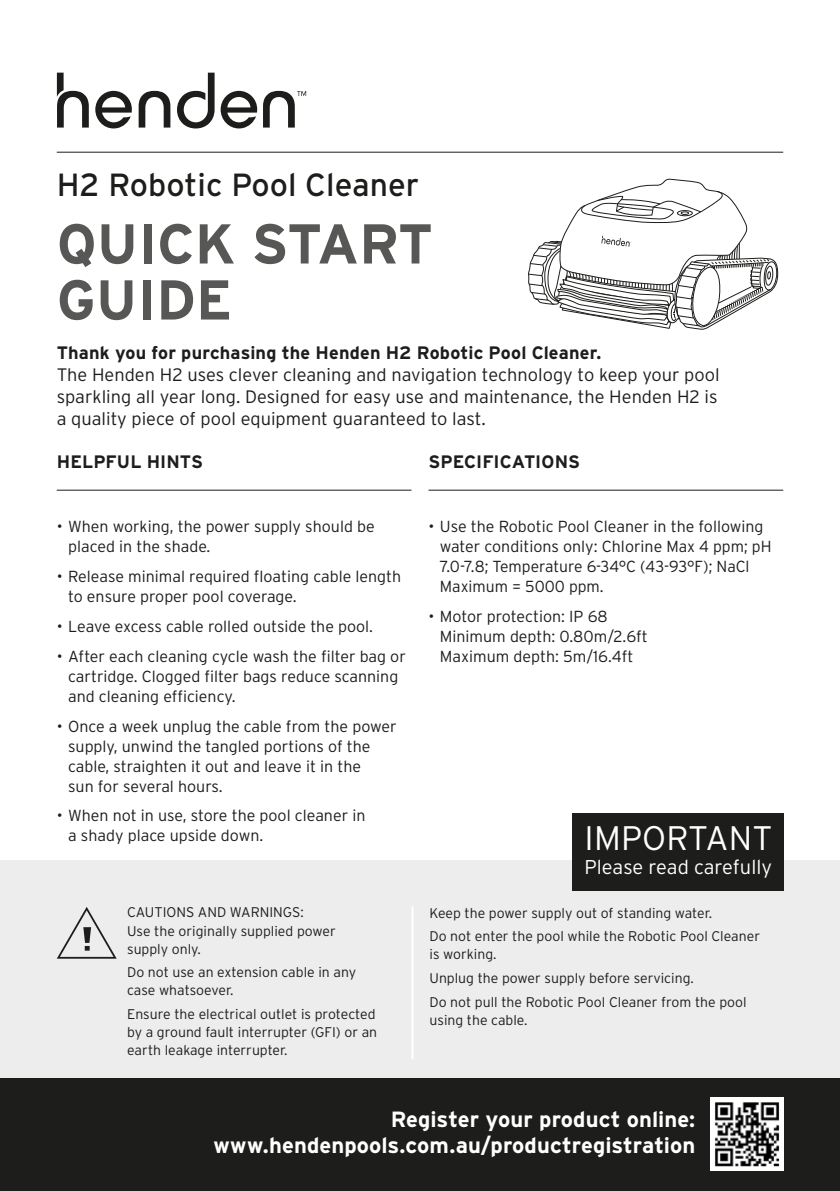
<style>
.page{position:relative;width:840px;height:1191px;background:#fff}
.page>*{position:absolute;margin:0;border:0;box-sizing:border-box;transform-origin:0 0}
.t1{font:700 56px/56px "Interstate";color:#575756}
.t2{font:300 34px "Interstate";letter-spacing:.005em;color:#fff}
.t3{font:32px "Interstate";color:#1d1d1b}
.t4{font:700 22px/25.4px "Interstate";letter-spacing:.005em;color:#fff;text-align:right}
.t5{font:300 20px "Interstate";color:#fff}
.t6{font:300 18px/22px "Interstate";color:#1d1d1b;text-align:justify}
.t7{font:700 18px "Interstate";letter-spacing:.005em;color:#1d1d1b}
.t8{font:300 16px/20px "Interstate";color:#1d1d1b}
.t9{font:300 14px/18px "Interstate";color:#1d1d1b}
</style>
<div class="page">
<div style="left:0;top:1077px;width:839px;height:114px;background:#1d1d1b"></div>
<div style="left:0;top:859px;width:839px;height:218px;background:#ededed"></div>
<svg style="left:57px;top:73px;width:249px;height:55px"></svg>
<hr style="left:57px;top:152px;width:725px;height:1px;background:#1d1d1b">
<svg style="left:57px;top:907px;width:60px;height:51px"></svg>
<hr style="left:411px;top:906px;width:2px;height:153px;background:#fff">
<div style="left:571px;top:814px;width:211px;height:77px;background:#1d1d1b"></div>
<hr style="left:57px;top:490px;width:354px;height:1px;background:#1d1d1b">
<hr style="left:428px;top:490px;width:354px;height:1px;background:#1d1d1b">
<svg style="left:528px;top:179px;width:249px;height:151px"></svg>
<img style="left:710px;top:1097px;width:72px;height:73px">
<h3 class="t3" style="left:57px;top:167px;width:364px">H2 Robotic Pool Cleaner</h3>
<h1 class="t1" style="left:57px;top:215px;width:378px">QUICK START<br>GUIDE</h1>
<p class="t7" style="left:57px;top:343px;width:546px">Thank you for purchasing the Henden H2 Robotic Pool Cleaner.</p>
<p class="t6" style="left:57px;top:364px;width:664px">The Henden H2 uses clever cleaning and navigation technology to keep your pool sparkling all year long. Designed for easy use and maintenance, the Henden H2 is a quality piece of pool equipment guaranteed to last.</p>
<p class="t7" style="left:57px;top:451px;width:148px">HELPFUL HINTS</p>
<p class="t7" style="left:428px;top:451px;width:153px">SPECIFICATIONS</p>
<p class="t8" style="left:68px;top:516px;width:308px;text-indent:-11px">• When working, the power supply should be placed in the shade.</p>
<p class="t8" style="left:68px;top:566px;width:334px;text-indent:-11px">• Release minimal required floating cable length to ensure proper pool coverage.</p>
<p class="t8" style="left:57px;top:616px;width:318px">• Leave excess cable rolled outside the pool.</p>
<p class="t8" style="left:68px;top:646px;width:339px;text-indent:-11px">• After each cleaning cycle wash the filter bag or cartridge. Clogged filter bags reduce scanning and cleaning efficiency.</p>
<p class="t8" style="left:68px;top:715px;width:330px;text-indent:-11px">• Once a week unplug the cable from the power supply, unwind the tangled portions of the cable, straighten it out and leave it in the<br>sun for several hours.</p>
<p class="t8" style="left:68px;top:805px;width:299px;text-indent:-11px">• When not in use, store the pool cleaner in a shady place upside down.</p>
<p class="t9" style="left:127px;top:903px;width:210px">CAUTIONS AND WARNINGS:<br>Use the originally supplied power supply only.</p>
<p class="t9" style="left:127px;top:963px;width:230px">Do not use an extension cable in any case whatsoever.</p>
<p class="t9" style="left:127px;top:1004px;width:251px;text-align:justify">Ensure the electrical outlet is protected by a ground fault interrupter (GFI) or an earth leakage interrupter.</p>
<p class="t8" style="left:439px;top:516px;width:333px;text-indent:-11px">• Use the Robotic Pool Cleaner in the following water conditions only: Chlorine Max 4 ppm; pH 7.0-7.8; Temperature 6-34°C (43-93°F); NaCl Maximum = 5000 ppm.</p>
<p class="t8" style="left:439px;top:606px;width:209px;text-indent:-11px">• Motor protection: IP 68<br>Minimum depth: 0.80m/2.6ft<br>Maximum depth: 5m/16.4ft</p>
<h2 class="t2" style="left:584px;top:819px;width:189px">IMPORTANT</h2>
<p class="t5" style="left:584px;top:855px;width:189px">Please read carefully</p>
<p class="t9" style="left:429px;top:900px;width:332px;line-height:23.6px">Keep the power supply out of standing water.<br>Do not enter the pool while the Robotic Pool Cleaner</p>
<p class="t9" style="left:429px;top:942px;width:318px;line-height:23.6px">is working.<br>Unplug the power supply before servicing.<br>Do not pull the Robotic Pool Cleaner from the pool</p>
<p class="t9" style="left:429px;top:1010px;width:99px">using the cable.</p>
<h3 class="t4" style="left:213px;top:1106px;width:483px">Register your product online: www.hendenpools.com.au/productregistration</h3>
</div>
